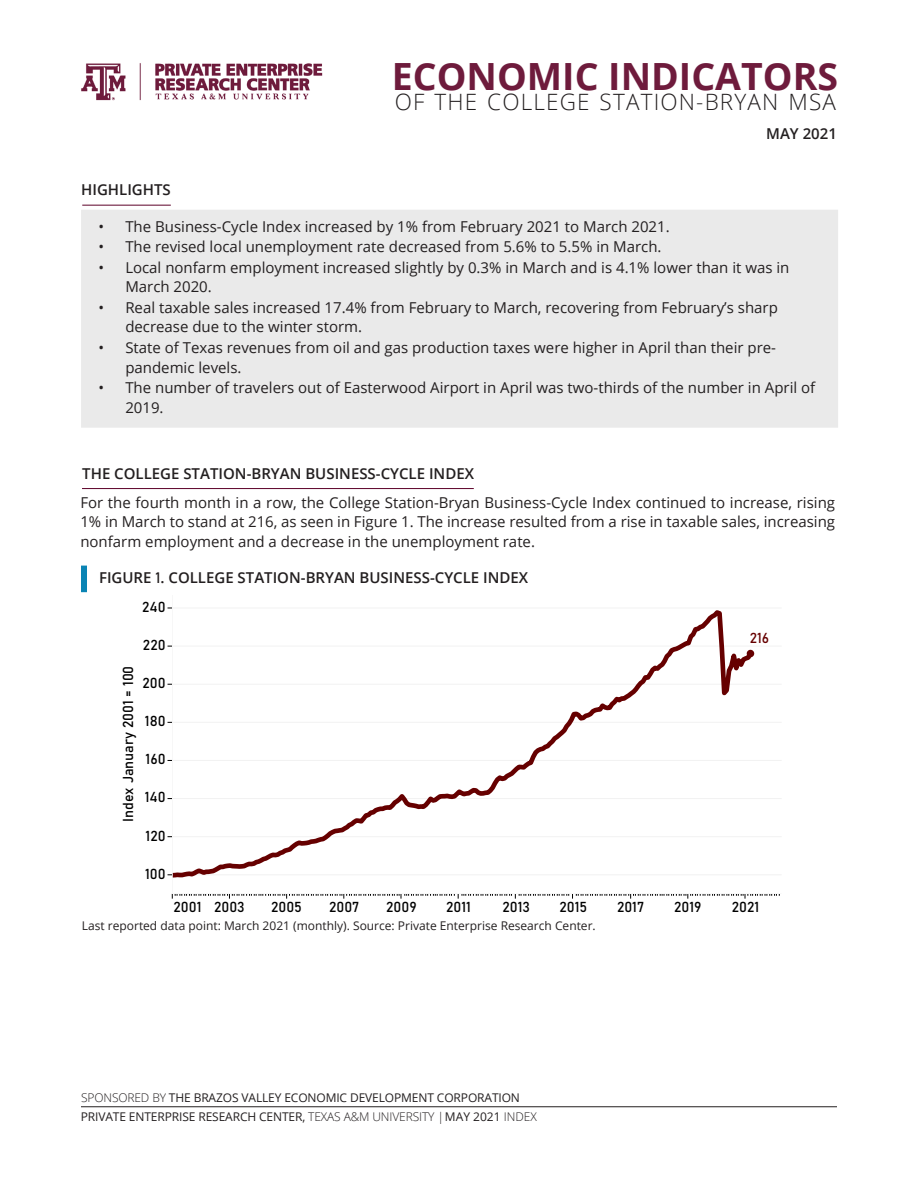
<style>
.page{position:relative;width:918px;height:1188px;background:#fff}
.page>*{position:absolute;margin:0;border:0;box-sizing:border-box;transform-origin:0 0}
.t1{font:700 37.5px "Open Sans";color:#6e1b3c}
.t2{font:22.8px "Bahnschrift Light 0 50";letter-spacing:.02em;color:#000}
.t3{font:300 22.5px "Open Sans";letter-spacing:.05em;color:#231f20}
.t4{font:15px/19.5px "Open Sans";color:#231f20}
.t5{font:600 15px "Open Sans";color:#231f20}
.t6{font:14.25px "Bahnschrift Light 0 50";color:#000}
.t7{font:14.25px "Bahnschrift Light 0 50";color:#600}
.t8{font:12px "Open Sans";color:#231f20}
.s1{font-family:"Bahnschrift";font-weight:400}
.s2{font-weight:300}
</style>
<div class="page">
<img style="left:81px;top:63px;width:242px;height:38px">
<div style="left:86px;top:215px;width:747px;height:207px;background:#eaeaea"></div>
<div style="left:81px;top:210px;width:757px;height:218px;border:10px solid #eaeaea"></div>
<div style="left:81px;top:566px;width:6px;height:26px;background:#0a84b4"></div>
<hr style="left:82px;top:488px;width:392px;height:1px;background:#5c0028">
<hr style="left:82px;top:205px;width:89px;height:1px;background:#5c0028">
<hr style="left:81px;top:1107px;width:756px;height:1px;background:#231f20">
<svg style="left:172px;top:894px;width:608px;height:5px"></svg>
<hr style="left:172px;top:874px;width:609px;height:1px;background:#f2f2f2">
<hr style="left:172px;top:836px;width:609px;height:1px;background:#f2f2f2">
<hr style="left:172px;top:798px;width:609px;height:1px;background:#f2f2f2">
<hr style="left:172px;top:760px;width:609px;height:1px;background:#f2f2f2">
<hr style="left:172px;top:722px;width:609px;height:1px;background:#f2f2f2">
<hr style="left:172px;top:684px;width:609px;height:1px;background:#f2f2f2">
<hr style="left:172px;top:646px;width:609px;height:1px;background:#f2f2f2">
<hr style="left:172px;top:608px;width:609px;height:1px;background:#f2f2f2">
<svg style="left:173px;top:610px;width:582px;height:268px"></svg>
<div style="left:747px;top:650px;width:7px;height:7px;background:#600;border-radius:50%"></div>
<hr style="left:172px;top:893px;width:609px;height:1px;background:#f5f5f5">
<hr style="left:172px;top:596px;width:1px;height:298px;background:#f5f5f5">
<p class="t1" style="left:392px;top:50px;width:448px">ECONOMIC INDICATORS</p>
<p class="t3" style="left:395px;top:87px;width:443px">OF THE COLLEGE STATION-BRYAN MSA</p>
<p class="t5" style="left:81px;top:179px;width:91px">HIGHLIGHTS</p>
<p class="t5" style="left:766px;top:123px;width:72px">MAY 2021</p>
<p class="t4" style="left:98px;top:216px;width:573px">• The Business-Cycle Index increased by 1% from February 2021 to March 2021.</p>
<p class="t4" style="left:98px;top:237px;width:565px">• The revised local unemployment rate decreased from 5.6% to 5.5% in March.</p>
<p class="t4" style="left:125px;top:257px;width:666px;text-indent:-27px">• Local nonfarm employment increased slightly by 0.3% in March and is 4.1% lower than it was in<br>March 2020.</p>
<p class="t4" style="left:125px;top:297px;width:654px;text-indent:-27px">• Real taxable sales increased 17.4% from February to March, recovering from February’s sharp decrease due to the winter storm.</p>
<p class="t4" style="left:125px;top:337px;width:652px;text-indent:-27px">• State of Texas revenues from oil and gas production taxes were higher in April than their pre&shy;pandemic levels.</p>
<p class="t4" style="left:125px;top:377px;width:691px;text-indent:-27px">• The number of travelers out of Easterwood Airport in April was two-thirds of the number in April of<br>2019.</p>
<p class="t5" style="left:82px;top:463px;width:393px">THE COLLEGE STATION-BRYAN BUSINESS-CYCLE INDEX</p>
<p class="t4" style="left:80px;top:492px;width:756px;text-align:justify">For the fourth month in a row, the College Station-Bryan Business-Cycle Index continued to increase, rising 1% in March to stand at 216, as seen in Figure 1. The increase resulted from a rise in taxable sales, increasing nonfarm employment and a decrease in the unemployment rate.</p>
<p class="t2" style="left:119px;top:557px;width:473px">College Station-Bryan Business-Cycle Index</p>
<p class="t5" style="left:99px;top:567px;width:431px">FIGURE <span class="s1">1</span>. COLLEGE STATION-BRYAN BUSINESS-CYCLE INDEX</p>
<p class="t6" style="left:142px;top:596px;width:25px">240</p>
<p class="t6" style="left:143px;top:634px;width:24px">220</p>
<p class="t6" style="left:117px;top:822px;width:158px;rotate:-90deg">Index January 2001 = 100</p>
<p class="t6" style="left:142px;top:672px;width:25px">200</p>
<p class="t6" style="left:145px;top:710px;width:22px">180</p>
<p class="t6" style="left:146px;top:748px;width:21px">160</p>
<p class="t6" style="left:145px;top:787px;width:22px">140</p>
<p class="t6" style="left:146px;top:825px;width:22px">120</p>
<p class="t7" style="left:750px;top:627px;width:21px">216</p>
<p class="t6" style="left:145px;top:863px;width:22px">100</p>
<p class="t6" style="left:174px;top:896px;width:73px">2001 2003</p>
<p class="t6" style="left:271px;top:896px;width:32px">2005</p>
<p class="t6" style="left:329px;top:896px;width:32px">2007</p>
<p class="t6" style="left:386px;top:896px;width:32px">2009</p>
<p class="t6" style="left:446px;top:896px;width:26px">2011</p>
<p class="t6" style="left:503px;top:896px;width:29px">2013</p>
<p class="t6" style="left:560px;top:896px;width:29px">2015</p>
<p class="t6" style="left:617px;top:896px;width:29px">2017</p>
<p class="t6" style="left:674px;top:896px;width:29px">2019</p>
<p class="t6" style="left:732px;top:896px;width:29px">2021</p>
<p class="t8" style="left:82px;top:917px;width:515px">Last reported data point: March 2021 (monthly). Source: Private Enterprise Research Center.</p>
<p class="t8" style="left:81px;top:1089px;width:440px"><span class="s2">SPONSORED BY</span> THE BRAZOS VALLEY ECONOMIC DEVELOPMENT CORPORATION</p>
<p class="t8" style="left:81px;top:1108px;width:458px">PRIVATE ENTERPRISE RESEARCH CENTER, <span class="s2">TEXAS A&amp;M UNIVERSITY |</span>MAY 2021 <span class="s2">INDEX</span></p>
</div>
